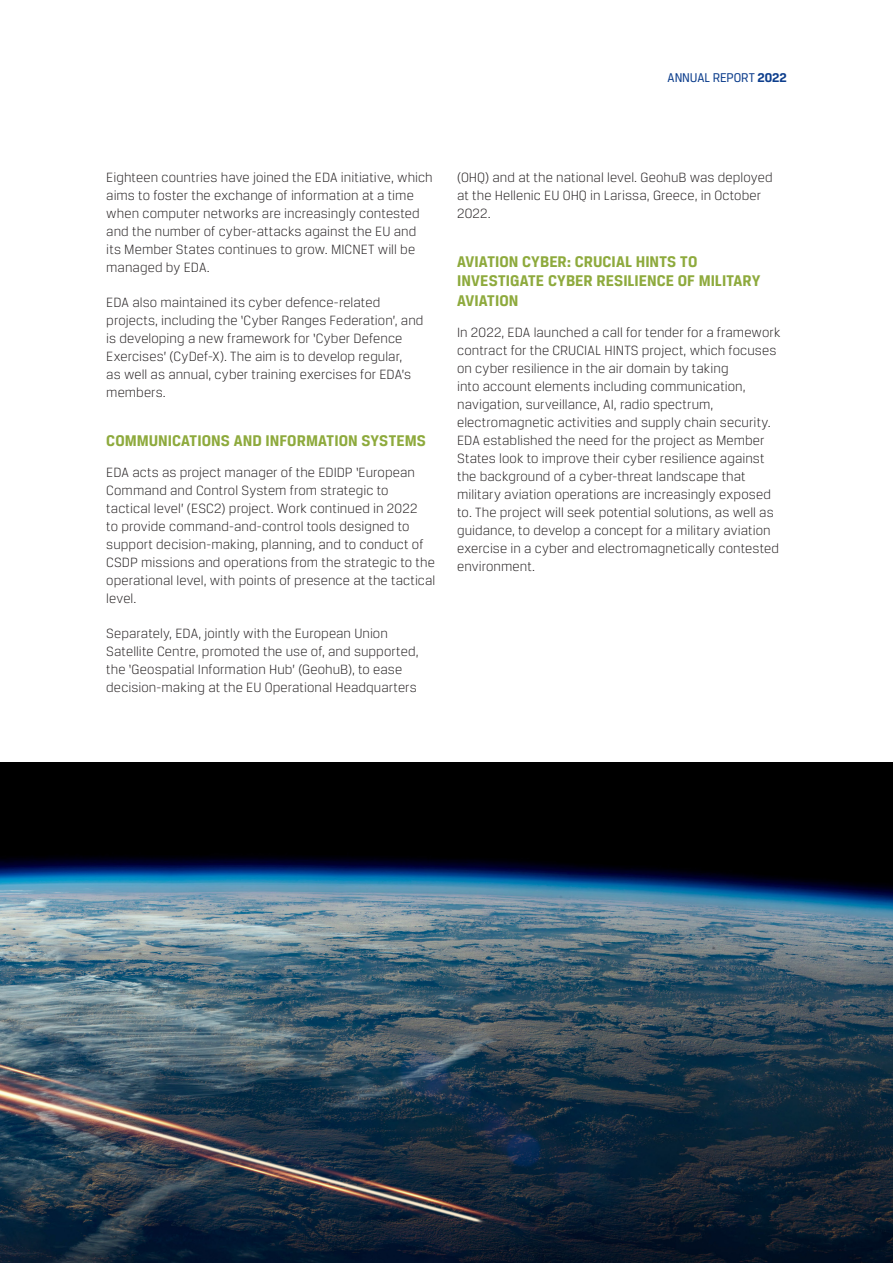
<style>
.page{position:relative;width:893px;height:1263px;background:#fff}
.page>*{position:absolute;margin:0;border:0;box-sizing:border-box;transform-origin:0 0}
.PI_-_Titre_2_-_Bleu{font:700 16.5px/19.5px "Breuer Text";color:#8eaa3d}
.PI_-_Paragraphe_OK{font:300 14.25px/18px "Breuer Text";letter-spacing:.005em;color:#231f20}
.t1{font:13.5px "Breuer Text";letter-spacing:-.01em;color:#0d3e8d}
.s1{font-weight:700}
</style>
<div class="page">
<img style="left:0;top:763px;width:893px;height:500px">
<p class="t1" style="left:668px;top:70px;width:121px">ANNUAL REPORT <span class="s1">2022</span></p>
<p class="PI_-_Paragraphe_OK" style="left:106px;top:168px;width:328px">Eighteen countries have joined the EDA initiative, which aims to foster the exchange of information at a time when computer networks are increasingly contested and the number of cyber-attacks against the EU and its Member States continues to grow. MICNET will be managed by EDA.</p>
<p class="PI_-_Paragraphe_OK" style="left:106px;top:293px;width:319px">EDA also maintained its cyber defence-related projects, including the ‘Cyber Ranges Federation’, and is developing a new framework for ‘Cyber Defence Exercises’ (CyDef-X). The aim is to develop regular,<br>as well as annual, cyber training exercises for EDA’s members.</p>
<p class="PI_-_Titre_2_-_Bleu" style="left:106px;top:430px;width:321px">COMMUNICATIONS AND INFORMATION SYSTEMS</p>
<p class="PI_-_Paragraphe_OK" style="left:106px;top:463px;width:331px">EDA acts as project manager of the EDIDP ‘European Command and Control System from strategic to tactical level’ (ESC2) project. Work continued in 2022<br>to provide command-and-control tools designed to support decision-making, planning, and to conduct of CSDP missions and operations from the strategic to the operational level, with points of presence at the tactical level.</p>
<p class="PI_-_Paragraphe_OK" style="left:106px;top:624px;width:314px">Separately, EDA, jointly with the European Union Satellite Centre, promoted the use of, and supported, the ‘Geospatial Information Hub’ (GeohuB), to ease decision-making at the EU Operational Headquarters</p>
<p class="PI_-_Paragraphe_OK" style="left:457px;top:168px;width:317px">(OHQ) and at the national level. GeohuB was deployed at the Hellenic EU OHQ in Larissa, Greece, in October<br>2022.</p>
<p class="PI_-_Titre_2_-_Bleu" style="left:457px;top:251px;width:305px">AVIATION CYBER: CRUCIAL HINTS TO<br>INVESTIGATE CYBER RESILIENCE OF MILITARY<br>AVIATION</p>
<p class="PI_-_Paragraphe_OK" style="left:457px;top:323px;width:325px">In 2022, EDA launched a call for tender for a framework contract for the CRUCIAL HINTS project, which focuses on cyber resilience in the air domain by taking<br>into account elements including communication, navigation, surveillance, AI, radio spectrum, electromagnetic activities and supply chain security.<br>EDA established the need for the project as Member States look to improve their cyber resilience against the background of a cyber-threat landscape that military aviation operations are increasingly exposed to. The project will seek potential solutions, as well as guidance, to develop a concept for a military aviation exercise in a cyber and electromagnetically contested environment.</p>
</div>
